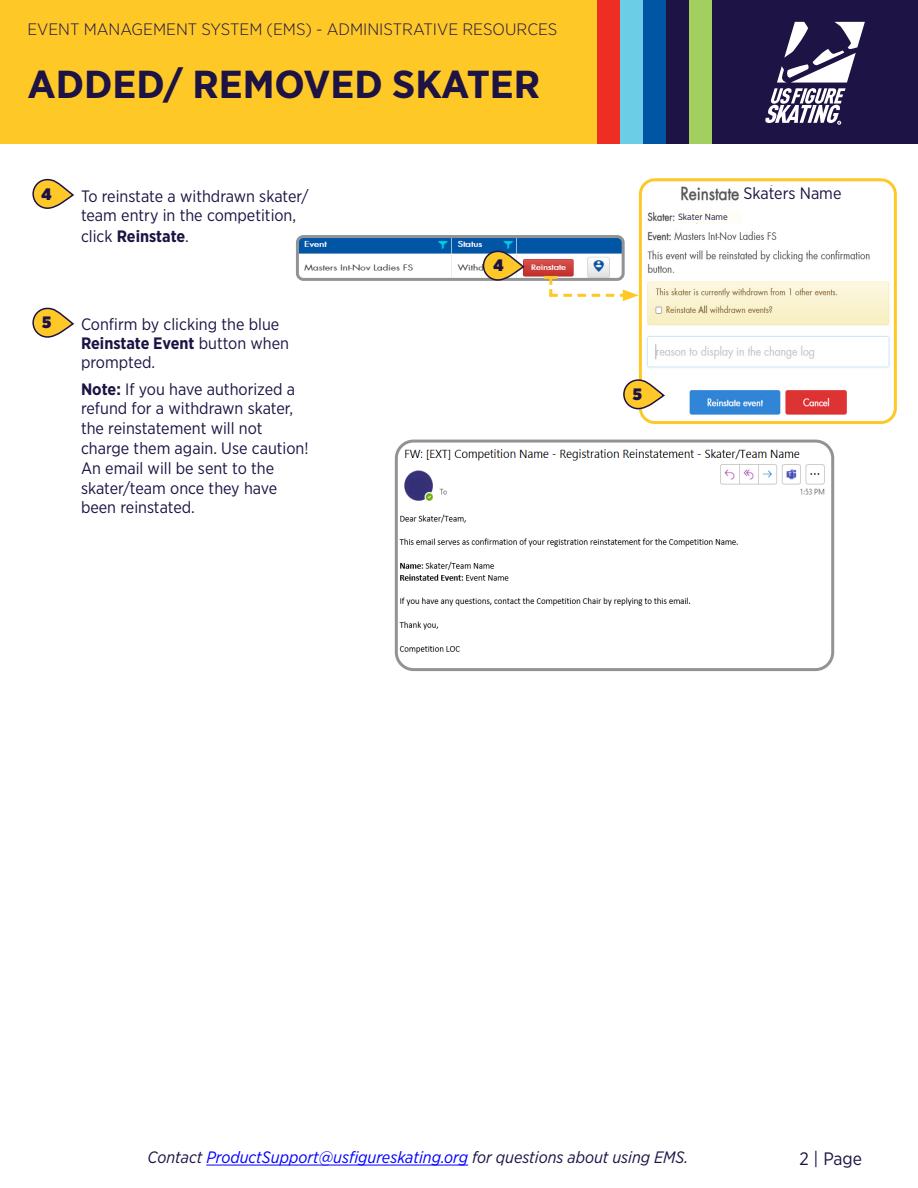
<style>
.page{position:relative;width:918px;height:1188px;background:#fff}
.page>*{position:absolute;margin:0;border:0;box-sizing:border-box;transform-origin:0 0}
.t1{font:700 39px "Gotham Narrow";color:#1d1344;scale:1.08 1}
.t2{font:18px "Gotham Narrow";color:#1d1344}
.t3{font:16.5px/19.8px "Gotham Narrow";color:#1d1344}
.t4{font:italic 16.5px "Gotham Narrow";color:#00f}
.t5{font:300 16.5px "Gotham Narrow";color:#1d1344;scale:1.06 1}
.t6{font:900 16.5px "Gotham Narrow";color:#1d1243}
.t7{font:9px "Gotham Narrow";color:#1d1344}
.s1{font-weight:700}
.s2{color:#1d1344}
</style>
<div class="page">
<svg style="left:32px;top:178px;width:42px;height:31px"></svg>
<img style="left:300px;top:239px;width:321px;height:38px">
<div style="left:296px;top:235px;width:329px;height:46px;border:3px solid #919396;border-radius:6px"></div>
<svg style="left:482px;top:250px;width:43px;height:31px"></svg>
<hr style="left:206px;top:1165px;width:262px;height:1px;background:#00f">
<div style="left:0;top:0;width:918px;height:143px;background:#fec827"></div>
<div style="left:651px;top:0;width:267px;height:143px;background:#1d1344"></div>
<div style="left:689px;top:0;width:22px;height:143px;background:#a2cf5f"></div>
<div style="left:643px;top:0;width:23px;height:143px;background:#0155a5"></div>
<div style="left:620px;top:0;width:23px;height:143px;background:#6ccde7"></div>
<div style="left:597px;top:0;width:23px;height:143px;background:#ee2e22"></div>
<svg style="left:765px;top:22px;width:100px;height:102px"></svg>
<img style="left:643px;top:182px;width:250px;height:238px">
<div style="left:639px;top:178px;width:258px;height:246px;border:3px solid #fec827;border-radius:15px"></div>
<div style="left:678px;top:212px;width:64px;height:11px;background:#fffef6"></div>
<div style="left:744px;top:186px;width:115px;height:24px;background:#fff"></div>
<img style="left:399px;top:441px;width:432px;height:226px">
<div style="left:395px;top:440px;width:439px;height:231px;border:3px solid #919396;border-radius:17px"></div>
<div style="left:409px;top:478px;width:16px;height:16px;background:#333077"></div>
<svg style="left:32px;top:307px;width:42px;height:31px"></svg>
<svg style="left:623px;top:378px;width:43px;height:32px"></svg>
<svg style="left:549px;top:277px;width:90px;height:24px"></svg>
<hr style="left:544px;top:276px;width:14px;height:3px;background:#fec827">
<p class="t5" style="left:27px;top:19px;width:502px">EVENT MANAGEMENT SYSTEM (EMS) - ADMINISTRATIVE RESOURCES</p>
<p class="t1" style="left:27px;top:59px;width:476px">ADDED/ REMOVED SKATER</p>
<p class="t6" style="left:42px;top:183px;width:12px">4</p>
<p class="t6" style="left:42px;top:311px;width:11px">5</p>
<p class="t3" style="left:81px;top:185px;width:229px;line-height:20.4px">To reinstate a withdrawn skater/ team entry in the competition, click <span class="s1">Reinstate</span>.</p>
<p class="t3" style="left:81px;top:315px;width:210px;line-height:18.9px">Confirm by clicking the blue<br><span class="s1">Reinstate Event</span> button when prompted.</p>
<p class="t3" style="left:81px;top:379px;width:229px"><span class="s1">Note:</span> If you have authorized a refund for a withdrawn skater, the reinstatement will not charge them again. Use caution!<br>An email will be sent to the skater/team once they have been reinstated.</p>
<p class="t6" style="left:494px;top:254px;width:12px">4</p>
<p class="t7" style="left:678px;top:211px;width:51px">Skater Name</p>
<p class="t3" style="left:744px;top:183px;width:99px">Skaters Name</p>
<p class="t6" style="left:633px;top:383px;width:11px">5</p>
<p class="t4" style="left:148px;top:1147px;width:542px"><span class="s2">Contact</span> ProductSupport@usfigureskating.org <span class="s2">for questions about using EMS.</span></p>
<p class="t2" style="left:800px;top:1147px;width:64px">2 | Page</p>
</div>
